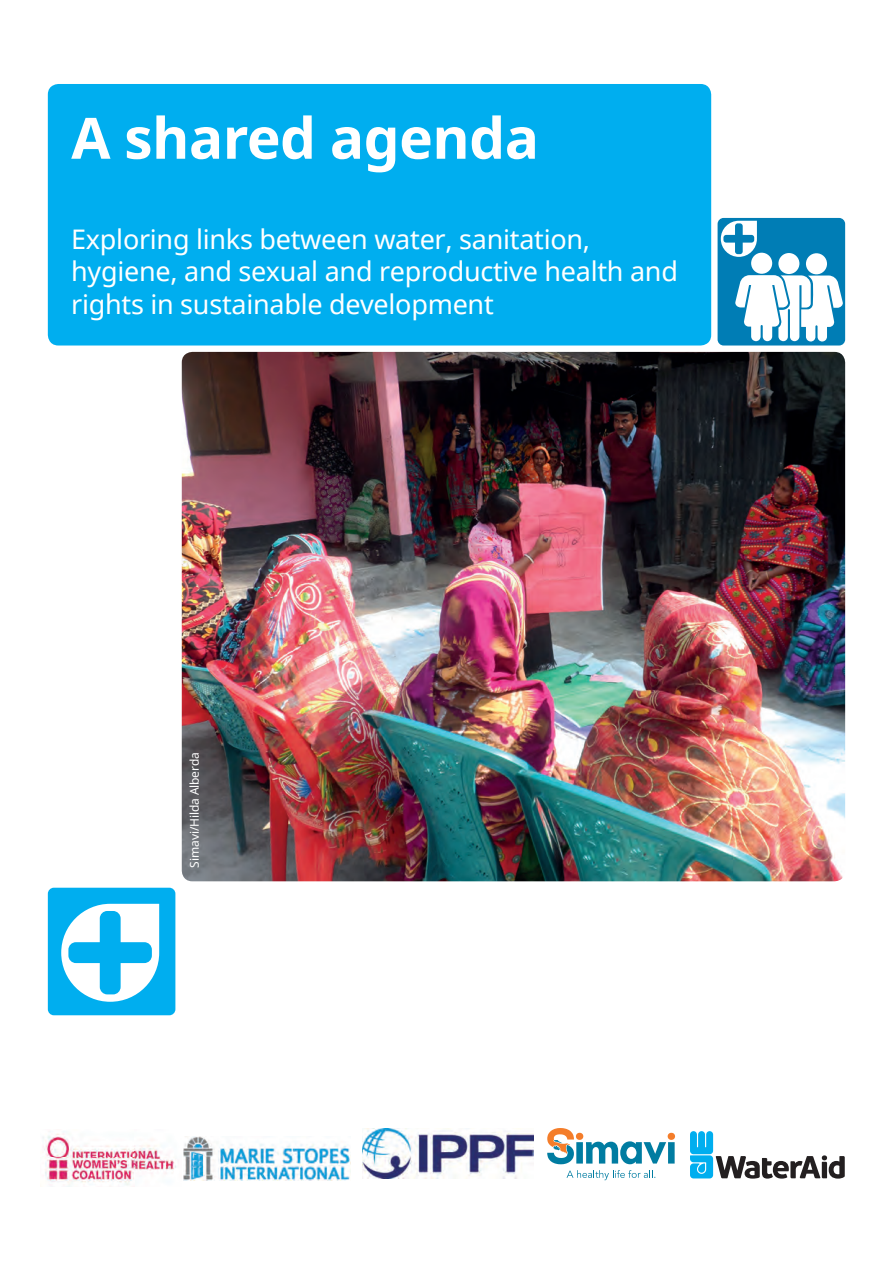
<style>
.page{position:relative;width:893px;height:1263px;background:#fff}
.page>*{position:absolute;margin:0;border:0;box-sizing:border-box;transform-origin:0 0}
.t1{font:700 57px "Noto Sans";letter-spacing:-.01em;color:#fff}
.t2{font:27px/32.4px "Noto Sans";letter-spacing:-.01em;color:#fff}
.t3{font:12px "Noto Sans";letter-spacing:-.01em;color:#fff}
</style>
<div class="page">
<img style="left:182px;top:352px;width:663px;height:529px">
<div style="left:48px;top:84px;width:663px;height:261px;background:#00aeef;border-radius:11px"></div>
<div style="left:718px;top:218px;width:127px;height:127px;background:#007db5;border-radius:6px"></div>
<svg style="left:721px;top:221px;width:36px;height:36px"></svg>
<div style="left:751px;top:253px;width:21px;height:21px;background:#fff;border-radius:50%"></div>
<div style="left:778px;top:253px;width:21px;height:21px;background:#fff;border-radius:50%"></div>
<div style="left:806px;top:253px;width:21px;height:21px;background:#fff;border-radius:50%"></div>
<svg style="left:735px;top:275px;width:108px;height:66px"></svg>
<div style="left:48px;top:888px;width:127px;height:127px;background:#00aeef;border-radius:6px"></div>
<svg style="left:61px;top:904px;width:98px;height:98px"></svg>
<img style="left:362px;top:1128px;width:172px;height:50px">
<img style="left:43px;top:1131px;width:134px;height:56px">
<svg style="left:547px;top:1128px;width:128px;height:36px"></svg>
<div style="left:668px;top:1133px;width:7px;height:7px;background:#f47d2a;border-radius:50%"></div>
<div style="left:576px;top:1133px;width:7px;height:7px;background:#f47d2a;border-radius:50%"></div>
<svg style="left:566px;top:1170px;width:89px;height:10px"></svg>
<img style="left:183px;top:1136px;width:167px;height:44px">
<svg style="left:690px;top:1131px;width:155px;height:47px"></svg>
<h1 class="t1" style="left:71px;top:98px;width:469px">A shared agenda</h1>
<p class="t2" style="left:71px;top:222px;width:608px">Exploring links between water, sanitation, hygiene, and sexual and reproductive health and rights in sustainable development</p>
<p class="t3" style="left:186px;top:867px;width:117px;rotate:-90deg">Simavi/Hilda Alberda</p>
</div>
